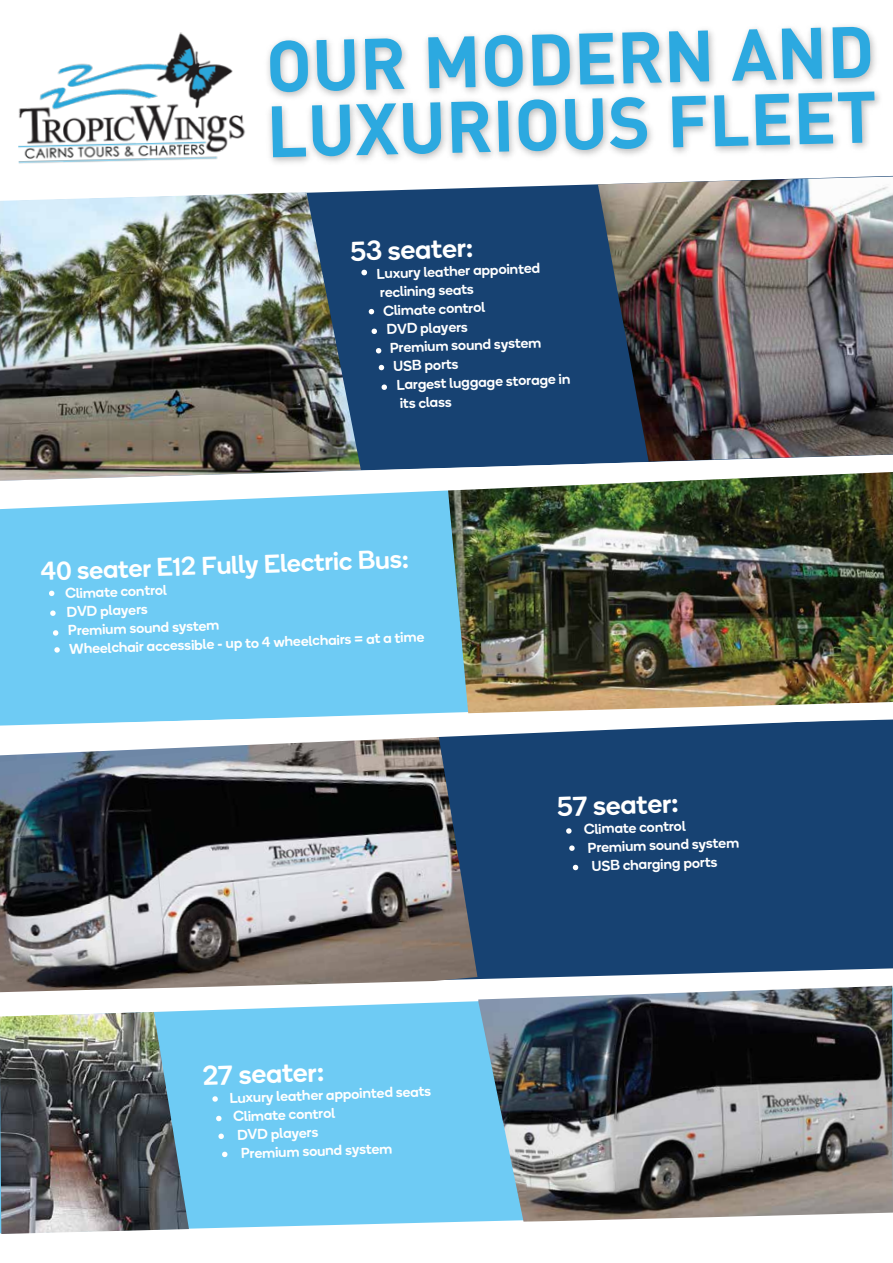
<style>
.page{position:relative;width:893px;height:1263px;background:#fff}
.page>*{position:absolute;margin:0;border:0;box-sizing:border-box;transform-origin:0 0}
.t1{font:700 71.4px/65.2px "DIN Pro";color:#2ca9e0}
.t2{font:500 27.15px "Fresh Sans";color:#fff}
.t3{font:500 25.8px "Fresh Sans";color:#fff}
.t4{font:500 14.25px/18.6px "Fresh Sans";color:#fff}
</style>
<div class="page">
<div style="left:0;top:510px;width:446px;height:192px;background:#6ecbf4"></div>
<img style="left:446px;top:510px;width:447px;height:192px">
<div style="left:477px;top:755px;width:416px;height:231px;background:#174272"></div>
<img style="left:0;top:755px;width:477px;height:232px">
<svg style="left:0;top:987px;width:555px;height:242px;background:#84d2f4"></svg>
<img style="left:478px;top:986px;width:415px;height:235px">
<img style="left:0;top:1012px;width:189px;height:222px">
<svg style="left:0;top:702px;width:893px;height:53px"></svg>
<img style="left:267px;top:26px;width:626px;height:150px">
<img style="left:18px;top:32px;width:227px;height:132px">
<div style="left:334px;top:176px;width:559px;height:267px;background:#174272"></div>
<img style="left:0;top:192px;width:361px;height:251px">
<img style="left:598px;top:177px;width:295px;height:266px">
<svg style="left:381px;top:384px;width:6px;height:6px"></svg>
<svg style="left:379px;top:365px;width:5px;height:5px"></svg>
<svg style="left:376px;top:348px;width:5px;height:5px"></svg>
<svg style="left:371px;top:329px;width:6px;height:5px"></svg>
<svg style="left:369px;top:309px;width:5px;height:5px"></svg>
<svg style="left:361px;top:270px;width:6px;height:5px"></svg>
<svg style="left:54px;top:647px;width:6px;height:6px"></svg>
<svg style="left:53px;top:630px;width:5px;height:6px"></svg>
<svg style="left:50px;top:610px;width:6px;height:6px"></svg>
<svg style="left:49px;top:591px;width:5px;height:5px"></svg>
<img style="left:0;top:443px;width:893px;height:67px">
<svg style="left:573px;top:865px;width:5px;height:5px"></svg>
<svg style="left:566px;top:828px;width:6px;height:6px"></svg>
<svg style="left:222px;top:1151px;width:5px;height:6px"></svg>
<svg style="left:218px;top:1133px;width:6px;height:6px"></svg>
<svg style="left:216px;top:1116px;width:6px;height:5px"></svg>
<svg style="left:212px;top:1096px;width:6px;height:6px"></svg>
<svg style="left:569px;top:845px;width:6px;height:6px"></svg>
<h1 class="t1" style="left:265px;top:29px;width:612px;rotate:-1deg">OUR MODERN AND<br>LUXURIOUS FLEET</h1>
<h2 class="t2" style="left:350px;top:233px;width:125px;rotate:-2deg">53 seater:</h2>
<p class="t4" style="left:376px;top:264px;width:165px;rotate:-2deg">Luxury leather appointed</p>
<p class="t4" style="left:380px;top:283px;width:95px;rotate:-2deg">reclining seats</p>
<p class="t4" style="left:383px;top:301px;width:103px;rotate:-2deg">Climate control</p>
<p class="t4" style="left:386px;top:320px;width:83px;rotate:-2deg">DVD players</p>
<p class="t4" style="left:390px;top:338px;width:153px;rotate:-2deg">Premium sound system</p>
<p class="t4" style="left:393px;top:357px;width:67px;rotate:-2deg">USB ports</p>
<p class="t4" style="left:396px;top:375px;width:175px;rotate:-2deg">Largest luggage storage in</p>
<p class="t4" style="left:400px;top:394px;width:53px;rotate:-2deg">its class</p>
<h3 class="t3" style="left:40px;top:554px;width:370px;rotate:-2deg">40 seater E12 Fully Electric Bus:</h3>
<p class="t4" style="left:65px;top:584px;width:359px;rotate:-2deg">Climate control<br>DVD players<br>Premium sound system<br>Wheelchair accessible - up to 4 wheelchairs = at a time</p>
<h2 class="t2" style="left:202px;top:1057px;width:123px;rotate:-2deg">27 seater:</h2>
<p class="t4" style="left:229px;top:1088px;width:203px;rotate:-2deg">Luxury leather appointed seats</p>
<p class="t4" style="left:233px;top:1107px;width:103px;rotate:-2deg">Climate control</p>
<p class="t4" style="left:237px;top:1125px;width:83px;rotate:-2deg">DVD players</p>
<p class="t4" style="left:241px;top:1144px;width:153px;rotate:-2deg">Premium sound system</p>
<h2 class="t2" style="left:556px;top:788px;width:123px;rotate:-2deg">57 seater:</h2>
<p class="t4" style="left:584px;top:820px;width:156px;rotate:-2deg">Climate control<br>Premium sound system<br>USB charging ports</p>
</div>
